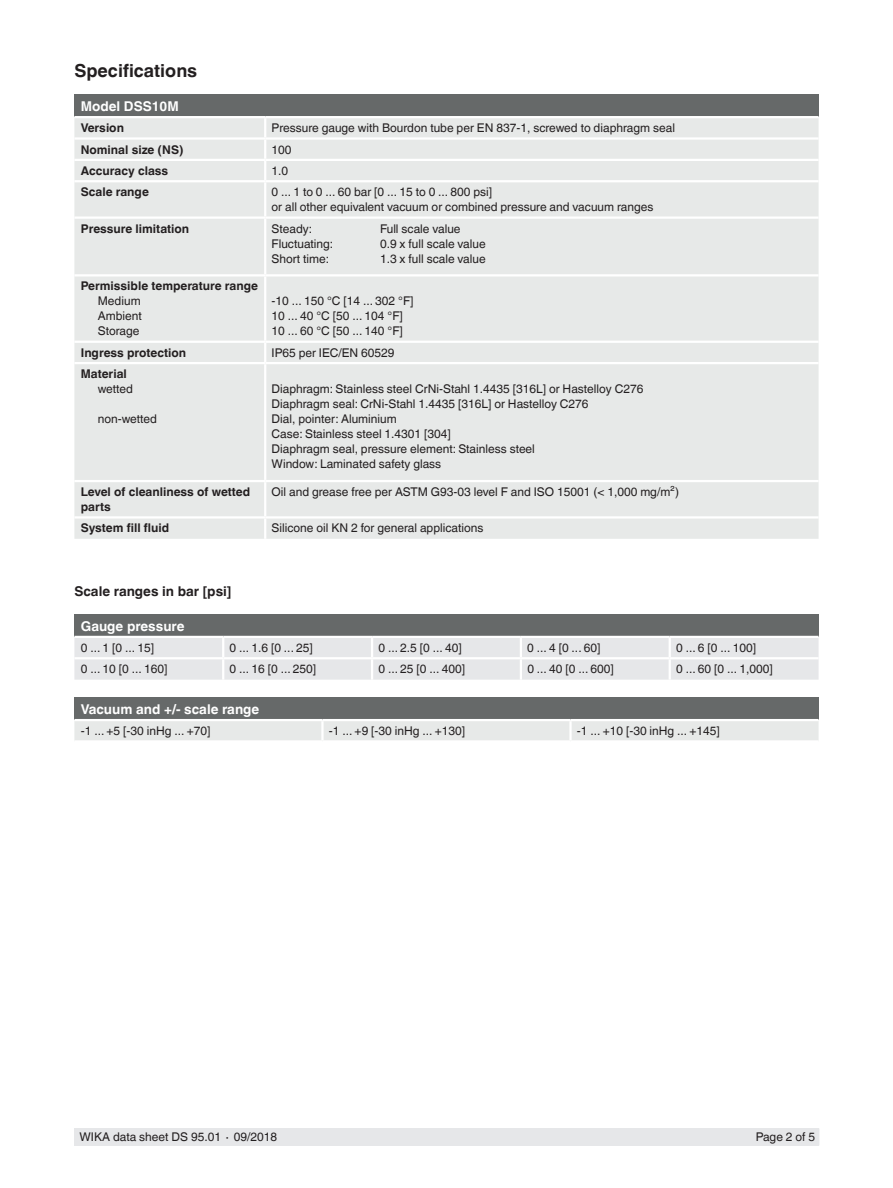
<style>
.page{position:relative;width:893px;height:1188px;background:#fff}
.page>*{position:absolute;margin:0;border:0;box-sizing:border-box;transform-origin:0 0}
.t1{font:700 18px "Helvetica World";color:#231f20}
.t2{font:700 13.5px "Helvetica World";color:#fff}
.t3{font:700 13.5px "Helvetica World";color:#231f20}
.t4{font:12px/15px "Helvetica World";color:#231f20}
.t5{font:700 12px/15px "Helvetica World";color:#231f20}
</style>
<div class="page">
<div style="left:75px;top:1128px;width:744px;height:17px;background:#e6e7e9"></div>
<div style="left:74px;top:95px;width:745px;height:22px;background:#666969"></div>
<div style="left:74px;top:118px;width:745px;height:421px;background:#e7e9e8"></div>
<hr style="left:74px;top:116px;width:191px;height:2px;background:#fff">
<hr style="left:265px;top:116px;width:554px;height:2px;background:#fff">
<hr style="left:264px;top:182px;width:2px;height:34px;background:#fff">
<hr style="left:264px;top:219px;width:2px;height:55px;background:#fff">
<hr style="left:264px;top:482px;width:2px;height:34px;background:#fff">
<hr style="left:265px;top:159px;width:554px;height:2px;background:#fff">
<hr style="left:265px;top:180px;width:554px;height:2px;background:#fff">
<hr style="left:265px;top:216px;width:554px;height:3px;background:#fff">
<hr style="left:265px;top:341px;width:554px;height:2px;background:#fff">
<svg style="left:264px;top:343px;width:2px;height:19px"></svg>
<hr style="left:265px;top:274px;width:554px;height:3px;background:#fff">
<hr style="left:264px;top:277px;width:2px;height:64px;background:#fff">
<hr style="left:265px;top:362px;width:554px;height:2px;background:#fff">
<hr style="left:264px;top:364px;width:2px;height:116px;background:#fff">
<hr style="left:265px;top:480px;width:554px;height:2px;background:#fff">
<hr style="left:265px;top:516px;width:554px;height:3px;background:#fff">
<hr style="left:264px;top:519px;width:2px;height:20px;background:#fff">
<hr style="left:74px;top:137px;width:191px;height:3px;background:#fff">
<hr style="left:265px;top:137px;width:554px;height:3px;background:#fff">
<svg style="left:264px;top:118px;width:2px;height:62px"></svg>
<hr style="left:74px;top:159px;width:191px;height:2px;background:#fff">
<hr style="left:74px;top:180px;width:191px;height:2px;background:#fff">
<hr style="left:74px;top:216px;width:191px;height:3px;background:#fff">
<hr style="left:74px;top:274px;width:191px;height:3px;background:#fff">
<hr style="left:74px;top:341px;width:191px;height:2px;background:#fff">
<hr style="left:74px;top:362px;width:191px;height:2px;background:#fff">
<hr style="left:74px;top:480px;width:191px;height:2px;background:#fff">
<hr style="left:74px;top:516px;width:191px;height:3px;background:#fff">
<div style="left:74px;top:614px;width:745px;height:23px;background:#666969"></div>
<hr style="left:74px;top:636px;width:149px;height:2px;background:#fff">
<hr style="left:223px;top:636px;width:149px;height:2px;background:#fff">
<hr style="left:372px;top:636px;width:149px;height:2px;background:#fff">
<hr style="left:521px;top:636px;width:149px;height:2px;background:#fff">
<hr style="left:670px;top:636px;width:149px;height:2px;background:#fff">
<div style="left:74px;top:638px;width:745px;height:42px;background:#e6e7e9"></div>
<hr style="left:74px;top:657px;width:149px;height:2px;background:#fff">
<hr style="left:223px;top:657px;width:149px;height:2px;background:#fff">
<hr style="left:222px;top:659px;width:2px;height:21px;background:#fff">
<hr style="left:372px;top:657px;width:149px;height:2px;background:#fff">
<hr style="left:371px;top:659px;width:2px;height:21px;background:#fff">
<hr style="left:521px;top:657px;width:149px;height:2px;background:#fff">
<hr style="left:520px;top:659px;width:2px;height:21px;background:#fff">
<hr style="left:670px;top:657px;width:149px;height:2px;background:#fff">
<hr style="left:669px;top:659px;width:2px;height:21px;background:#fff">
<div style="left:74px;top:698px;width:745px;height:22px;background:#666969"></div>
<div style="left:74px;top:721px;width:745px;height:19px;background:#e7e9e8"></div>
<hr style="left:321px;top:721px;width:3px;height:19px;background:#fff">
<hr style="left:570px;top:719px;width:249px;height:2px;background:#fff">
<hr style="left:569px;top:721px;width:3px;height:19px;background:#fff">
<hr style="left:74px;top:719px;width:248px;height:2px;background:#fff">
<hr style="left:322px;top:719px;width:248px;height:2px;background:#fff">
<h1 class="t1" style="left:74px;top:60px;width:124px">Specifications</h1>
<p class="t2" style="left:81px;top:98px;width:99px">Model DSS10M</p>
<p class="t5" style="left:81px;top:120px;width:45px">Version</p>
<p class="t4" style="left:272px;top:120px;width:405px">Pressure gauge with Bourdon tube per EN 837-1, screwed to diaphragm seal</p>
<p class="t5" style="left:81px;top:142px;width:104px">Nominal size (NS)</p>
<p class="t4" style="left:272px;top:142px;width:22px">100</p>
<p class="t5" style="left:81px;top:163px;width:89px">Accuracy class</p>
<p class="t4" style="left:272px;top:163px;width:18px">1.0</p>
<p class="t5" style="left:81px;top:185px;width:70px">Scale range</p>
<p class="t4" style="left:272px;top:185px;width:383px">0 ... 1 to 0 ... 60 bar [0 ... 15 to 0 ... 800 psi]<br>or all other equivalent vacuum or combined pressure and vacuum ranges</p>
<p class="t5" style="left:81px;top:221px;width:110px">Pressure limitation</p>
<p class="t4" style="left:272px;top:221px;width:42px">Steady:</p>
<p class="t4" style="left:380px;top:221px;width:82px">Full scale value</p>
<p class="t4" style="left:272px;top:236px;width:63px">Fluctuating:</p>
<p class="t4" style="left:380px;top:236px;width:107px">0.9 x full scale value</p>
<p class="t4" style="left:272px;top:251px;width:59px">Short time:</p>
<p class="t4" style="left:380px;top:251px;width:107px">1.3 x full scale value</p>
<p class="t5" style="left:81px;top:279px;width:179px">Permissible temperature range</p>
<p class="t4" style="left:98px;top:294px;width:45px;text-align:justify">Medium Ambient Storage</p>
<p class="t4" style="left:272px;top:294px;width:143px">-10 ... 150 °C [14 ... 302 °F]<br>10 ... 40 °C [50 ... 104 °F]<br>10 ... 60 °C [50 ... 140 °F]</p>
<p class="t5" style="left:81px;top:345px;width:107px">Ingress protection</p>
<p class="t4" style="left:272px;top:345px;width:125px">IP65 per IEC/EN 60529</p>
<p class="t5" style="left:81px;top:366px;width:48px">Material</p>
<p class="t4" style="left:98px;top:381px;width:37px">wetted</p>
<p class="t4" style="left:98px;top:411px;width:61px">non-wetted</p>
<p class="t4" style="left:272px;top:381px;width:373px">Diaphragm: Stainless steel CrNi-Stahl 1.4435 [316L] or Hastelloy C276<br>Diaphragm seal: CrNi-Stahl 1.4435 [316L] or Hastelloy C276<br>Dial, pointer: Aluminium<br>Case: Stainless steel 1.4301 [304]<br>Diaphragm seal, pressure element: Stainless steel<br>Window: Laminated safety glass</p>
<p class="t5" style="left:81px;top:484px;width:171px">Level of cleanliness of wetted parts</p>
<p class="t4" style="left:272px;top:484px;width:409px">Oil and grease free per ASTM G93-03 level F and ISO 15001 (&lt; 1,000 mg/m²)</p>
<p class="t5" style="left:81px;top:521px;width:90px">System fill fluid</p>
<p class="t4" style="left:272px;top:521px;width:213px">Silicone oil KN 2 for general applications</p>
<p class="t3" style="left:74px;top:584px;width:158px">Scale ranges in bar [psi]</p>
<p class="t2" style="left:81px;top:618px;width:105px">Gauge pressure</p>
<p class="t4" style="left:81px;top:640px;width:75px">0 ... 1 [0 ... 15]</p>
<p class="t4" style="left:230px;top:640px;width:85px">0 ... 1.6 [0 ... 25]</p>
<p class="t4" style="left:378px;top:640px;width:85px">0 ... 2.5 [0 ... 40]</p>
<p class="t4" style="left:527px;top:640px;width:75px">0 ... 4 [0 ... 60]</p>
<p class="t4" style="left:676px;top:640px;width:81px">0 ... 6 [0 ... 100]</p>
<p class="t4" style="left:81px;top:662px;width:88px">0 ... 10 [0 ... 160]</p>
<p class="t4" style="left:230px;top:662px;width:88px">0 ... 16 [0 ... 250]</p>
<p class="t4" style="left:378px;top:662px;width:88px">0 ... 25 [0 ... 400]</p>
<p class="t4" style="left:527px;top:662px;width:88px">0 ... 40 [0 ... 600]</p>
<p class="t4" style="left:676px;top:662px;width:98px">0 ... 60 [0 ... 1,000]</p>
<p class="t2" style="left:81px;top:701px;width:180px">Vacuum and +/- scale range</p>
<p class="t4" style="left:81px;top:723px;width:131px">-1 ... +5 [-30 inHg ... +70]</p>
<p class="t4" style="left:329px;top:723px;width:138px">-1 ... +9 [-30 inHg ... +130]</p>
<p class="t4" style="left:577px;top:723px;width:144px">-1 ... +10 [-30 inHg ... +145]</p>
<p class="t4" style="left:80px;top:1130px;width:199px">WIKA data sheet DS 95.01 ∙ 09/2018</p>
<p class="t4" style="left:756px;top:1130px;width:61px">Page 2 of 5</p>
</div>
